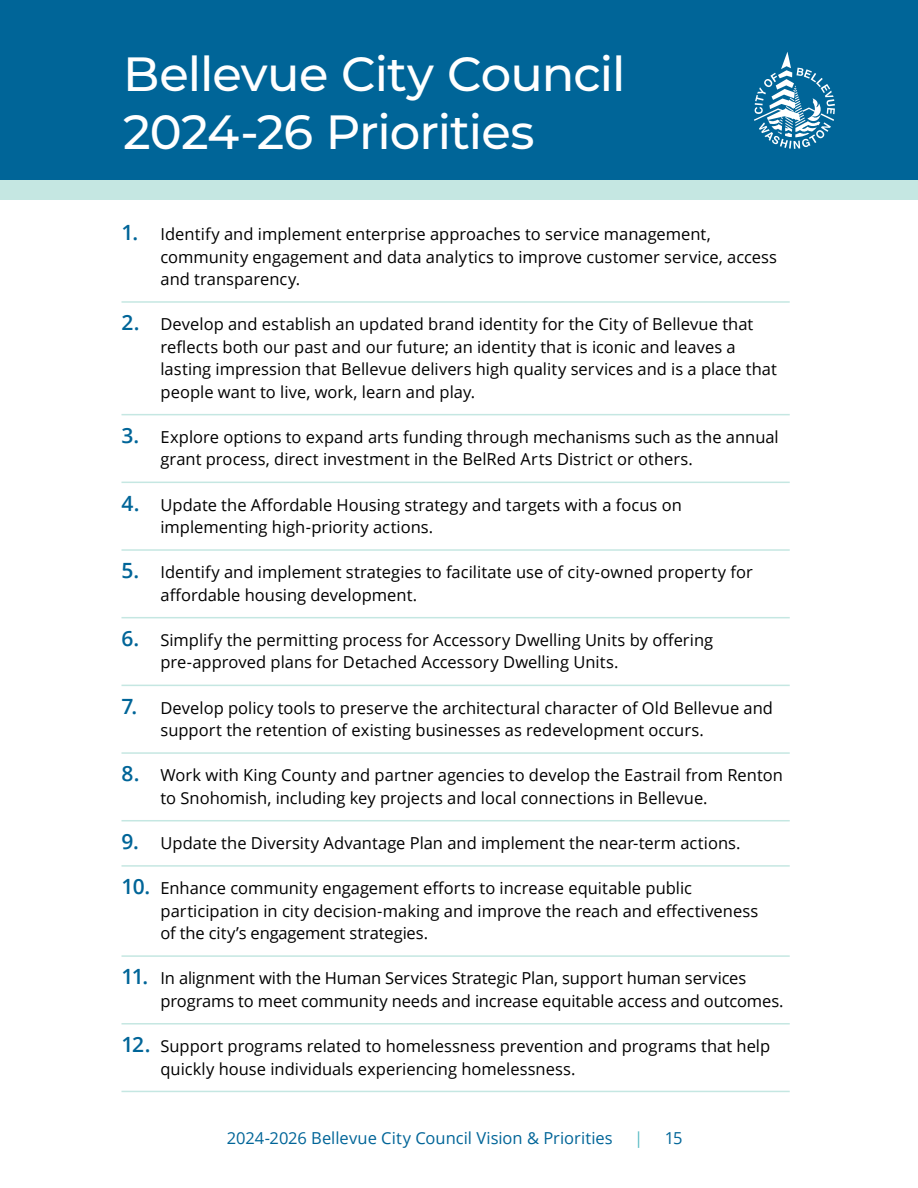
<style>
.page{position:relative;width:918px;height:1188px;background:#fff}
.page>*{position:absolute;margin:0;border:0;box-sizing:border-box;transform-origin:0 0}
.t1{font:500 48px/58.5px "Montserrat";letter-spacing:-.02em;color:#fff}
.t2{font:16.5px/22.5px "Open Sans";color:#000}
.t3{font:16.5px "Open Sans";color:#006598}
.t4{font:16.5px "Open Sans";color:#57b9c3}
.s1{font-weight:600;font-size:21px;color:#006598}
</style>
<div class="page">
<div style="left:0;top:0;width:918px;height:183px;background:#006598"></div>
<hr style="left:122px;top:301px;width:668px;height:2px;background:#c5e7e2">
<hr style="left:122px;top:414px;width:668px;height:1px;background:#c5e7e2">
<hr style="left:122px;top:482px;width:668px;height:1px;background:#c5e7e2">
<hr style="left:122px;top:549px;width:668px;height:2px;background:#c5e7e2">
<hr style="left:122px;top:617px;width:668px;height:1px;background:#c5e7e2">
<hr style="left:122px;top:685px;width:668px;height:1px;background:#c5e7e2">
<hr style="left:122px;top:752px;width:668px;height:2px;background:#c5e7e2">
<hr style="left:122px;top:820px;width:668px;height:1px;background:#c5e7e2">
<hr style="left:122px;top:865px;width:668px;height:2px;background:#c5e7e2">
<hr style="left:122px;top:955px;width:668px;height:2px;background:#c5e7e2">
<hr style="left:122px;top:1023px;width:668px;height:2px;background:#c5e7e2">
<hr style="left:122px;top:1091px;width:668px;height:1px;background:#c5e7e2">
<svg style="left:754px;top:52px;width:81px;height:97px"></svg>
<div style="left:0;top:180px;width:918px;height:20px;background:#c5e7e2"></div>
<h1 class="t1" style="left:123px;top:42px;width:504px">Bellevue City Council<br>2024-26 Priorities</h1>
<p class="t2" style="left:160px;top:222px;width:618px;text-indent:-39px"><span class="s1">1.</span> Identify and implement enterprise approaches to service management, community engagement and data analytics to improve customer service, access and transparency.</p>
<p class="t2" style="left:160px;top:313px;width:618px;text-indent:-39px"><span class="s1">2.</span> Develop and establish an updated brand identity for the City of Bellevue that reflects both our past and our future; an identity that is iconic and leaves a lasting impression that Bellevue delivers high quality services and is a place that people want to live, work, learn and play.</p>
<p class="t2" style="left:160px;top:425px;width:620px;text-indent:-39px"><span class="s1">3.</span> Explore options to expand arts funding through mechanisms such as the annual grant process, direct investment in the BelRed Arts District or others.</p>
<p class="t2" style="left:160px;top:493px;width:523px;text-indent:-39px"><span class="s1">4.</span> Update the Affordable Housing strategy and targets with a focus on implementing high-priority actions.</p>
<p class="t2" style="left:160px;top:561px;width:594px;text-indent:-39px"><span class="s1">5.</span> Identify and implement strategies to facilitate use of city-owned property for affordable housing development.</p>
<p class="t2" style="left:160px;top:628px;width:554px;text-indent:-39px"><span class="s1">6.</span> Simplify the permitting process for Accessory Dwelling Units by offering pre-approved plans for Detached Accessory Dwelling Units.</p>
<p class="t2" style="left:160px;top:696px;width:614px;text-indent:-39px"><span class="s1">7.</span> Develop policy tools to preserve the architectural character of Old Bellevue and support the retention of existing businesses as redevelopment occurs.</p>
<p class="t2" style="left:160px;top:764px;width:624px;text-indent:-39px"><span class="s1">8.</span> Work with King County and partner agencies to develop the Eastrail from Renton to Snohomish, including key projects and local connections in Bellevue.</p>
<p class="t2" style="left:122px;top:831px;width:621px"><span class="s1">9.</span> Update the Diversity Advantage Plan and implement the near-term actions.</p>
<p class="t2" style="left:160px;top:876px;width:599px;text-indent:-39px"><span class="s1">10.</span> Enhance community engagement efforts to increase equitable public participation in city decision-making and improve the reach and effectiveness of the city’s engagement strategies.</p>
<p class="t2" style="left:160px;top:967px;width:625px;text-indent:-39px"><span class="s1">11.</span> In alignment with the Human Services Strategic Plan, support human services programs to meet community needs and increase equitable access and outcomes.</p>
<p class="t2" style="left:160px;top:1034px;width:611px;text-indent:-39px"><span class="s1">12.</span> Support programs related to homelessness prevention and programs that help quickly house individuals experiencing homelessness.</p>
<p class="t3" style="left:227px;top:1126px;width:388px">2024-2026 Bellevue City Council Vision &amp; Priorities</p>
<p class="t4" style="left:634px;top:1126px;width:11px">|</p>
<p class="t3" style="left:665px;top:1126px;width:19px">15</p>
</div>
